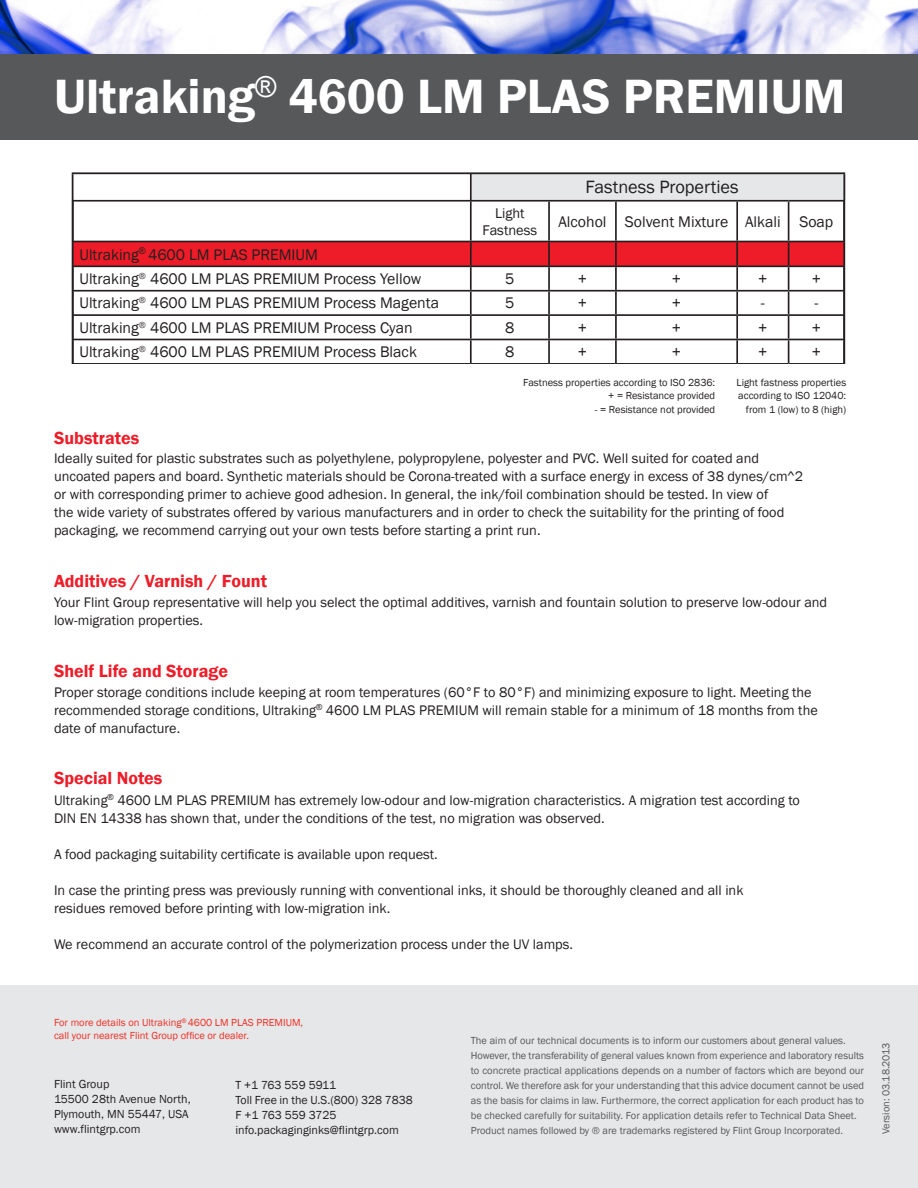
<style>
.page{position:relative;width:918px;height:1188px;background:#fff}
.page>*{position:absolute;margin:0;border:0;box-sizing:border-box;transform-origin:0 0}
.t1{font:600 49.5px "Franklin Gothic";color:#fff}
.t2{font:18.3px "Franklin Gothic";color:#231f20}
.t3{font:600 18px "Franklin Gothic";color:#ee1c28}
.t4{font:15.75px "Franklin Gothic";color:#231f20}
.t5{font:14.4px/17.4px "Franklin Gothic";color:#231f20;text-align:center}
.t6{font:14.25px/18px "Franklin Gothic";color:#231f20}
._010_Adress{font:12px "Franklin Gothic";color:#231f20}
._010_Fine_Print{font:10.5px/15px "Franklin Gothic";color:#57585a;text-align:justify}
.t7{font:10.5px "Franklin Gothic";color:#231f20}
.t8{font:10.5px/12.6px "Franklin Gothic";color:#ee2e22}
._010_Footer{font:10.5px "Franklin Gothic";color:#57585a}
</style>
<div class="page">
<div style="left:472px;top:174px;width:374px;height:26px;background:#e6e7e9"></div>
<img style="left:0;top:0;width:918px;height:54px">
<div style="left:0;top:986px;width:918px;height:202px;background:#e6e7e9"></div>
<div style="left:0;top:54px;width:918px;height:85px;background:#57585a"></div>
<hr style="left:72px;top:172px;width:773px;height:2px;background:#231f20">
<hr style="left:72px;top:174px;width:2px;height:211px;background:#231f20">
<hr style="left:843px;top:174px;width:2px;height:211px;background:#231f20">
<hr style="left:72px;top:200px;width:399px;height:2px;background:#231f20">
<hr style="left:471px;top:200px;width:78px;height:2px;background:#231f20">
<hr style="left:470px;top:202px;width:2px;height:39px;background:#231f20">
<hr style="left:549px;top:200px;width:67px;height:2px;background:#231f20">
<hr style="left:548px;top:202px;width:2px;height:39px;background:#231f20">
<hr style="left:616px;top:200px;width:121px;height:2px;background:#231f20">
<hr style="left:615px;top:202px;width:2px;height:39px;background:#231f20">
<hr style="left:737px;top:200px;width:52px;height:2px;background:#231f20">
<hr style="left:736px;top:202px;width:2px;height:39px;background:#231f20">
<hr style="left:789px;top:200px;width:56px;height:2px;background:#231f20">
<hr style="left:788px;top:202px;width:1px;height:39px;background:#231f20">
<svg style="left:73px;top:241px;width:771px;height:122px"></svg>
<hr style="left:843px;top:340px;width:2px;height:23px;background:#231f20">
<hr style="left:72px;top:363px;width:399px;height:2px;background:#231f20">
<hr style="left:471px;top:363px;width:78px;height:2px;background:#231f20">
<hr style="left:549px;top:363px;width:67px;height:2px;background:#231f20">
<hr style="left:616px;top:363px;width:121px;height:2px;background:#231f20">
<hr style="left:737px;top:363px;width:52px;height:2px;background:#231f20">
<hr style="left:789px;top:363px;width:56px;height:2px;background:#231f20">
<hr style="left:470px;top:173px;width:2px;height:28px;background:#231f20">
<div style="left:64px;top:365px;width:810px;height:26px;background:#fff"></div>
<p class="t1" style="left:54px;top:66px;width:793px">Ultraking<sup>®</sup> 4600 LM PLAS PREMIUM</p>
<p class="t2" style="left:586px;top:176px;width:155px">Fastness Properties</p>
<p class="t5" style="left:483px;top:204px;width:56px">Light<br>Fastness</p>
<p class="t4" style="left:558px;top:212px;width:50px">Alcohol</p>
<p class="t4" style="left:625px;top:212px;width:105px">Solvent Mixture</p>
<p class="t4" style="left:745px;top:212px;width:37px">Alkali</p>
<p class="t4" style="left:799px;top:212px;width:36px">Soap</p>
<p class="t4" style="left:79px;top:245px;width:240px">Ultraking<sup>®</sup> 4600 LM PLAS PREMIUM</p>
<p class="t4" style="left:79px;top:269px;width:343px">Ultraking<sup>®</sup> 4600 LM PLAS PREMIUM Process Yellow</p>
<p class="t4" style="left:505px;top:269px;width:11px">5</p>
<p class="t4" style="left:578px;top:269px;width:11px">+</p>
<p class="t4" style="left:672px;top:269px;width:11px">+</p>
<p class="t4" style="left:758px;top:269px;width:11px">+</p>
<p class="t4" style="left:812px;top:269px;width:11px">+</p>
<p class="t4" style="left:79px;top:293px;width:361px">Ultraking<sup>®</sup> 4600 LM PLAS PREMIUM Process Magenta</p>
<p class="t4" style="left:505px;top:293px;width:11px">5</p>
<p class="t4" style="left:578px;top:293px;width:11px">+</p>
<p class="t4" style="left:672px;top:293px;width:11px">+</p>
<p class="t4" style="left:761px;top:293px;width:5px">-</p>
<p class="t4" style="left:814px;top:293px;width:5px">-</p>
<p class="t4" style="left:79px;top:318px;width:335px">Ultraking<sup>®</sup> 4600 LM PLAS PREMIUM Process Cyan</p>
<p class="t4" style="left:505px;top:318px;width:11px">8</p>
<p class="t4" style="left:578px;top:318px;width:11px">+</p>
<p class="t4" style="left:672px;top:318px;width:11px">+</p>
<p class="t4" style="left:758px;top:318px;width:11px">+</p>
<p class="t4" style="left:812px;top:318px;width:11px">+</p>
<p class="t4" style="left:79px;top:342px;width:339px">Ultraking<sup>®</sup> 4600 LM PLAS PREMIUM Process Black</p>
<p class="t4" style="left:505px;top:342px;width:11px">8</p>
<p class="t4" style="left:578px;top:342px;width:11px">+</p>
<p class="t4" style="left:672px;top:342px;width:11px">+</p>
<p class="t4" style="left:758px;top:342px;width:11px">+</p>
<p class="t4" style="left:812px;top:342px;width:11px">+</p>
<p class="t3" style="left:54px;top:427px;width:87px">Substrates</p>
<p class="t7" style="left:523px;top:375px;width:193px">Fastness properties according to ISO 2836:</p>
<p class="t7" style="left:608px;top:389px;width:108px">+ = Resistance provided</p>
<p class="t7" style="left:595px;top:402px;width:122px">- = Resistance not provided</p>
<p class="t7" style="left:737px;top:375px;width:111px">Light fastness properties</p>
<p class="t7" style="left:738px;top:389px;width:110px">according to ISO 12040:</p>
<p class="t7" style="left:746px;top:402px;width:102px">from 1 (low) to 8 (high)</p>
<p class="t6" style="left:54px;top:450px;width:707px">Ideally suited for plastic substrates such as polyethylene, polypropylene, polyester and PVC. Well suited for coated and</p>
<p class="t6" style="left:54px;top:468px;width:751px">uncoated papers and board. Synthetic materials should be Corona-treated with a surface energy in excess of 38 dynes/cm^2</p>
<p class="t6" style="left:54px;top:486px;width:716px">or with corresponding primer to achieve good adhesion. In general, the ink/foil combination should be tested. In view of</p>
<p class="t6" style="left:54px;top:504px;width:732px">the wide variety of substrates offered by various manufacturers and in order to check the suitability for the printing of food</p>
<p class="t6" style="left:54px;top:522px;width:488px">packaging, we recommend carrying out your own tests before starting a print run.</p>
<p class="t3" style="left:54px;top:570px;width:215px">Additives / Varnish / Fount</p>
<p class="t6" style="left:54px;top:594px;width:775px">Your Flint Group representative will help you select the optimal additives, varnish and fountain solution to preserve low-odour and low-migration properties.</p>
<p class="t3" style="left:54px;top:660px;width:176px">Shelf Life and Storage</p>
<p class="t6" style="left:54px;top:684px;width:759px">Proper storage conditions include keeping at room temperatures (60°F to 80°F) and minimizing exposure to light. Meeting the</p>
<p class="t6" style="left:54px;top:702px;width:765px">recommended storage conditions, Ultraking<sup>®</sup> 4600 LM PLAS PREMIUM will remain stable for a minimum of 18 months from the</p>
<p class="t6" style="left:54px;top:720px;width:128px">date of manufacture.</p>
<p class="t3" style="left:54px;top:767px;width:110px">Special Notes</p>
<p class="t6" style="left:54px;top:792px;width:747px">Ultraking<sup>®</sup> 4600 LM PLAS PREMIUM has extremely low-odour and low-migration characteristics. A migration test according to</p>
<p class="t6" style="left:54px;top:810px;width:552px">DIN EN 14338 has shown that, under the conditions of the test, no migration was observed.</p>
<p class="t6" style="left:54px;top:846px;width:385px">A food packaging suitability certificate is available upon request.</p>
<p class="t6" style="left:54px;top:882px;width:691px">In case the printing press was previously running with conventional inks, it should be thoroughly cleaned and all ink</p>
<p class="t6" style="left:54px;top:900px;width:338px">residues removed before printing with low-migration ink.</p>
<p class="t6" style="left:54px;top:936px;width:521px">We recommend an accurate control of the polymerization process under the UV lamps.</p>
<p class="t8" style="left:54px;top:1017px;width:251px">For more details on Ultraking<sup>®</sup> 4600 LM PLAS PREMIUM, call your nearest Flint Group office or dealer.</p>
<p class="_010_Adress" style="left:54px;top:1077px;width:57px">Flint Group</p>
<p class="_010_Adress" style="left:54px;top:1092px;width:138px">15500 28th Avenue North,</p>
<p class="_010_Adress" style="left:54px;top:1107px;width:136px">Plymouth, MN 55447, USA</p>
<p class="_010_Adress" style="left:54px;top:1122px;width:88px">www.flintgrp.com</p>
<p class="_010_Adress" style="left:235px;top:1078px;width:102px">T +1 763 559 5911</p>
<p class="_010_Adress" style="left:235px;top:1093px;width:179px">Toll Free in the U.S.(800) 328 7838</p>
<p class="_010_Adress" style="left:235px;top:1108px;width:103px">F +1 763 559 3725</p>
<p class="_010_Adress" style="left:235px;top:1123px;width:165px">info.packaginginks@flintgrp.com</p>
<p class="_010_Fine_Print" style="left:471px;top:1033px;width:376px">The aim of our technical documents is to inform our customers about general values.</p>
<p class="_010_Fine_Print" style="left:471px;top:1048px;width:395px">However, the transferability of general values known from experience and laboratory results to concrete practical applications depends on a number of factors which are beyond our control. We therefore ask for your understanding that this advice document cannot be used as the basis for claims in law. Furthermore, the correct application for each product has to be checked carefully for suitability. For application details refer to Technical Data Sheet.</p>
<p class="_010_Fine_Print" style="left:471px;top:1123px;width:374px">Product names followed by ® are trademarks registered by Flint Group Incorporated.</p>
<p class="_010_Footer" style="left:880px;top:1134px;width:93px;rotate:-90deg">Version: 03.18.2013</p>
</div>
